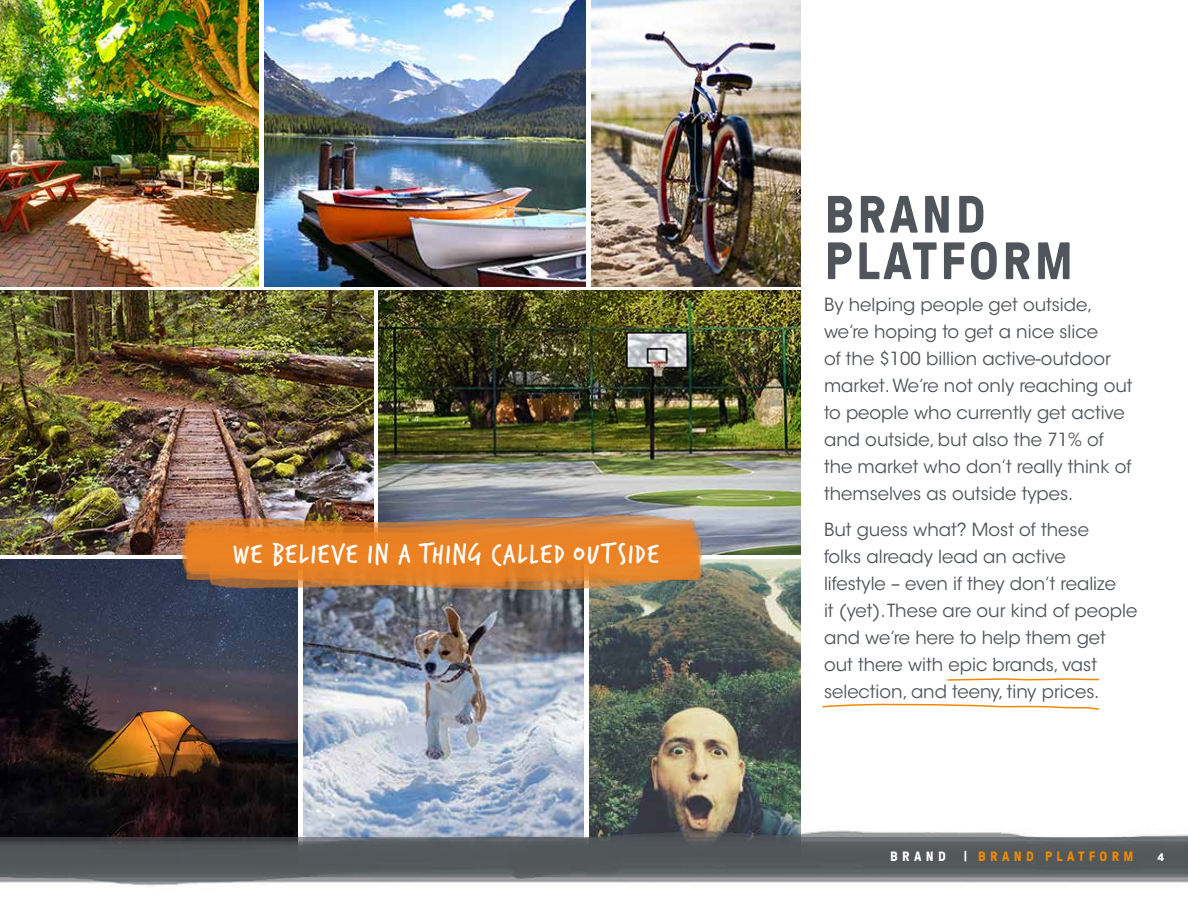
<style>
.page{position:relative;width:1188px;height:918px;background:#fff}
.page>*{position:absolute;margin:0;border:0;box-sizing:border-box;transform-origin:0 0}
.t1{font:700 52.5px/46.5px "GT Pressura";letter-spacing:.06em;color:#50555b}
.t2{font:30px "Verveine";letter-spacing:.04em;color:#fff}
.t3{font:18px/27px "ITC Avant Garde Std";color:#50555b}
.t4{font:700 13.5px "GT Pressura";letter-spacing:.32em;color:#f18a00}
.t5{font:700 13.5px "GT Pressura";letter-spacing:.32em;color:#fff}
.t6{font:700 10.5px "ITC Avant Garde Std";color:#fff}
.s1{color:#fff}
</style>
<div class="page">
<img style="left:303px;top:629px;width:281px;height:182px">
<img style="left:0;top:560px;width:298px;height:251px">
<img style="left:589px;top:560px;width:211px;height:251px">
<img style="left:0;top:811px;width:1188px;height:75px">
<img style="left:1px;top:0;width:258px;height:286px">
<img style="left:0;top:291px;width:373px;height:264px">
<img style="left:378px;top:291px;width:422px;height:264px">
<img style="left:592px;top:0;width:208px;height:286px">
<img style="left:265px;top:0;width:321px;height:286px">
<svg style="left:947px;top:678px;width:153px;height:3px"></svg>
<svg style="left:822px;top:703px;width:278px;height:7px"></svg>
<img style="left:168px;top:483px;width:555px;height:146px">
<h2 class="t2" style="left:233px;top:533px;width:428px">WE BELIEVE IN A THING CALLED OUTSIDE</h2>
<h1 class="t1" style="left:824px;top:192px;width:250px">BRAND<br>PLATFORM</h1>
<p class="t3" style="left:824px;top:291px;width:310px">By helping people get outside, we’re hoping to get a nice slice<br>of the $100 billion active-outdoor market. We’re not only reaching out to people who currently get active and outside, but also the 71% of the market who don’t really think of themselves as outside types.</p>
<p class="t3" style="left:824px;top:516px;width:315px">But guess what? Most of these<br>folks already lead an active<br>lifestyle – even if they don’t realize<br>it (yet). These are our kind of people and we’re here to help them get out there with epic brands, vast selection, and teeny, tiny prices.</p>
<p class="t5" style="left:890px;top:850px;width:57px">BRAND</p>
<p class="t4" style="left:964px;top:850px;width:171px"><span class="s1">|</span> BRAND PLATFORM</p>
<p class="t6" style="left:1158px;top:850px;width:8px">4</p>
</div>
